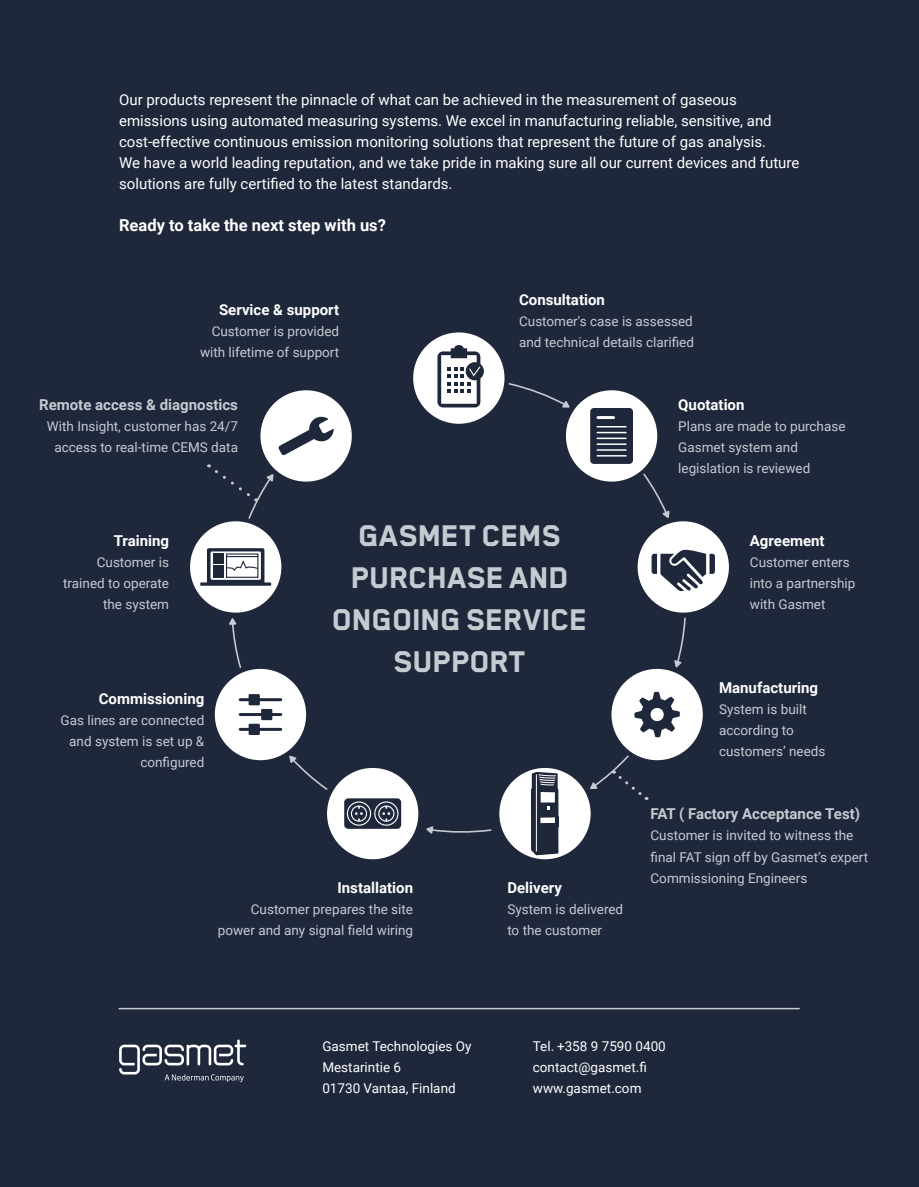
<style>
.page{position:relative;width:919px;height:1187px;background:#fff}
.page>*{position:absolute;margin:0;border:0;box-sizing:border-box;transform-origin:0 0}
.t1{font:34.5px/42px "Blender Strong";color:#c6cbd1;text-align:center}
.t2{font:700 16.5px "Roboto";color:#fff}
.t3{font:15px/21px "Roboto";color:#fff}
.t4{font:700 15px "Roboto";color:#fff}
.t5{font:700 15px "Roboto";color:#c6cbd1}
.t6{font:13.5px/21px "Roboto";color:#c6cbd1}
.t7{font:13.5px/21px "Roboto";color:#fff}
</style>
<div class="page">
<div style="left:0;top:0;width:918px;height:1186px;background:#1f273b"></div>
<hr style="left:119px;top:1007px;width:680px;height:2px;background:#c6cbd1">
<svg style="left:119px;top:1039px;width:127px;height:42px"></svg>
<div style="left:566px;top:390px;width:91px;height:91px;background:#fff;border-radius:50%"></div>
<div style="left:413px;top:332px;width:91px;height:92px;background:#fff;border-radius:50%"></div>
<svg style="left:437px;top:345px;width:47px;height:62px"></svg>
<svg style="left:508px;top:383px;width:61px;height:24px"></svg>
<svg style="left:643px;top:473px;width:26px;height:45px"></svg>
<svg style="left:674px;top:617px;width:12px;height:50px"></svg>
<svg style="left:289px;top:755px;width:39px;height:35px"></svg>
<svg style="left:426px;top:826px;width:66px;height:7px"></svg>
<svg style="left:229px;top:618px;width:13px;height:51px"></svg>
<svg style="left:590px;top:408px;width:43px;height:56px;background:#3f4657"></svg>
<div style="left:637px;top:521px;width:91px;height:91px;background:#fff;border-radius:50%"></div>
<svg style="left:651px;top:549px;width:64px;height:42px"></svg>
<div style="left:611px;top:668px;width:91px;height:92px;background:#fff;border-radius:50%"></div>
<svg style="left:634px;top:691px;width:45px;height:46px"></svg>
<div style="left:499px;top:767px;width:91px;height:92px;background:#fff;border-radius:50%"></div>
<svg style="left:531px;top:772px;width:28px;height:83px;background:#4f5565"></svg>
<div style="left:327px;top:767px;width:91px;height:92px;background:#fff;border-radius:50%"></div>
<svg style="left:344px;top:798px;width:57px;height:30px"></svg>
<div style="left:347px;top:801px;width:24px;height:24px;border:1px solid #fff;border-radius:50%"></div>
<div style="left:351px;top:805px;width:16px;height:16px;border:1px solid #fff;border-radius:50%"></div>
<svg style="left:355px;top:806px;width:8px;height:15px"></svg>
<div style="left:374px;top:801px;width:24px;height:24px;border:1px solid #fff;border-radius:50%"></div>
<div style="left:378px;top:805px;width:16px;height:16px;border:1px solid #fff;border-radius:50%"></div>
<svg style="left:382px;top:806px;width:8px;height:15px"></svg>
<div style="left:215px;top:668px;width:91px;height:92px;background:#fff;border-radius:50%"></div>
<hr style="left:240px;top:713px;width:41px;height:3px;background:#1f273b">
<hr style="left:240px;top:727px;width:41px;height:3px;background:#1f273b">
<div style="left:248px;top:723px;width:12px;height:12px;background:#1f273b"></div>
<hr style="left:240px;top:698px;width:41px;height:3px;background:#1f273b">
<div style="left:248px;top:694px;width:12px;height:11px;background:#1f273b"></div>
<div style="left:261px;top:709px;width:11px;height:11px;background:#1f273b"></div>
<div style="left:190px;top:521px;width:91px;height:91px;background:#fff;border-radius:50%"></div>
<svg style="left:200px;top:548px;width:71px;height:37px"></svg>
<div style="left:260px;top:390px;width:92px;height:91px;background:#fff;border-radius:50%"></div>
<svg style="left:278px;top:416px;width:56px;height:39px"></svg>
<svg style="left:590px;top:753px;width:57px;height:47px"></svg>
<svg style="left:208px;top:464px;width:65px;height:55px"></svg>
<p class="t3" style="left:119px;top:89px;width:681px">Our products represent the pinnacle of what can be achieved in the measurement of gaseous emissions using automated measuring systems. We excel in manufacturing reliable, sensitive, and cost-effective continuous emission monitoring solutions that represent the future of gas analysis.<br>We have a world leading reputation, and we take pride in making sure all our current devices and future solutions are fully certified to the latest standards.</p>
<p class="t2" style="left:119px;top:214px;width:268px">Ready to take the next step with us?</p>
<p class="t4" style="left:219px;top:299px;width:122px">Service &amp; support</p>
<p class="t6" style="left:200px;top:320px;width:141px;text-align:right">Customer is provided with lifetime of support</p>
<p class="t5" style="left:39px;top:394px;width:200px">Remote access &amp; diagnostics</p>
<p class="t6" style="left:47px;top:415px;width:192px;text-align:center">With Insight, customer has 24/7 access to real-time CEMS data</p>
<p class="t4" style="left:519px;top:289px;width:87px">Consultation</p>
<p class="t6" style="left:519px;top:310px;width:176px">Customer's case is assessed and technical details clarified</p>
<p class="t4" style="left:678px;top:394px;width:68px">Quotation</p>
<p class="t6" style="left:678px;top:415px;width:169px">Plans are made to purchase<br>Gasmet system and legislation is reviewed</p>
<p class="t4" style="left:114px;top:530px;width:57px">Training</p>
<p class="t6" style="left:63px;top:551px;width:107px;text-align:right">Customer is trained to operate the system</p>
<p class="t4" style="left:99px;top:688px;width:107px">Commissioning</p>
<p class="t6" style="left:61px;top:709px;width:145px;text-align:right">Gas lines are connected and system is set up &amp; configured</p>
<h1 class="t1" style="left:332px;top:515px;width:256px">GASMET CEMS<br>PURCHASE AND<br>ONGOING SERVICE<br>SUPPORT</h1>
<p class="t4" style="left:337px;top:877px;width:77px">Installation</p>
<p class="t6" style="left:218px;top:898px;width:197px;text-align:right">Customer prepares the site power and any signal field wiring</p>
<p class="t4" style="left:507px;top:877px;width:56px">Delivery</p>
<p class="t6" style="left:507px;top:898px;width:117px">System is delivered to the customer</p>
<p class="t4" style="left:749px;top:530px;width:76px">Agreement</p>
<p class="t6" style="left:749px;top:551px;width:107px">Customer enters into a partnership with Gasmet</p>
<p class="t4" style="left:719px;top:677px;width:101px">Manufacturing</p>
<p class="t6" style="left:719px;top:698px;width:108px">System is built according to customers’ needs</p>
<p class="t5" style="left:650px;top:803px;width:211px">FAT ( Factory Acceptance Test)</p>
<p class="t6" style="left:650px;top:824px;width:219px">Customer is invited to witness the final FAT sign off by Gasmet’s expert<br>Commissioning Engineers</p>
<p class="t7" style="left:322px;top:1034px;width:151px">Gasmet Technologies Oy<br>Mestarintie 6<br>01730 Vantaa, Finland</p>
<p class="t7" style="left:533px;top:1034px;width:134px">Tel. +358 9 7590 0400 contact@gasmet.fi www.gasmet.com</p>
</div>
